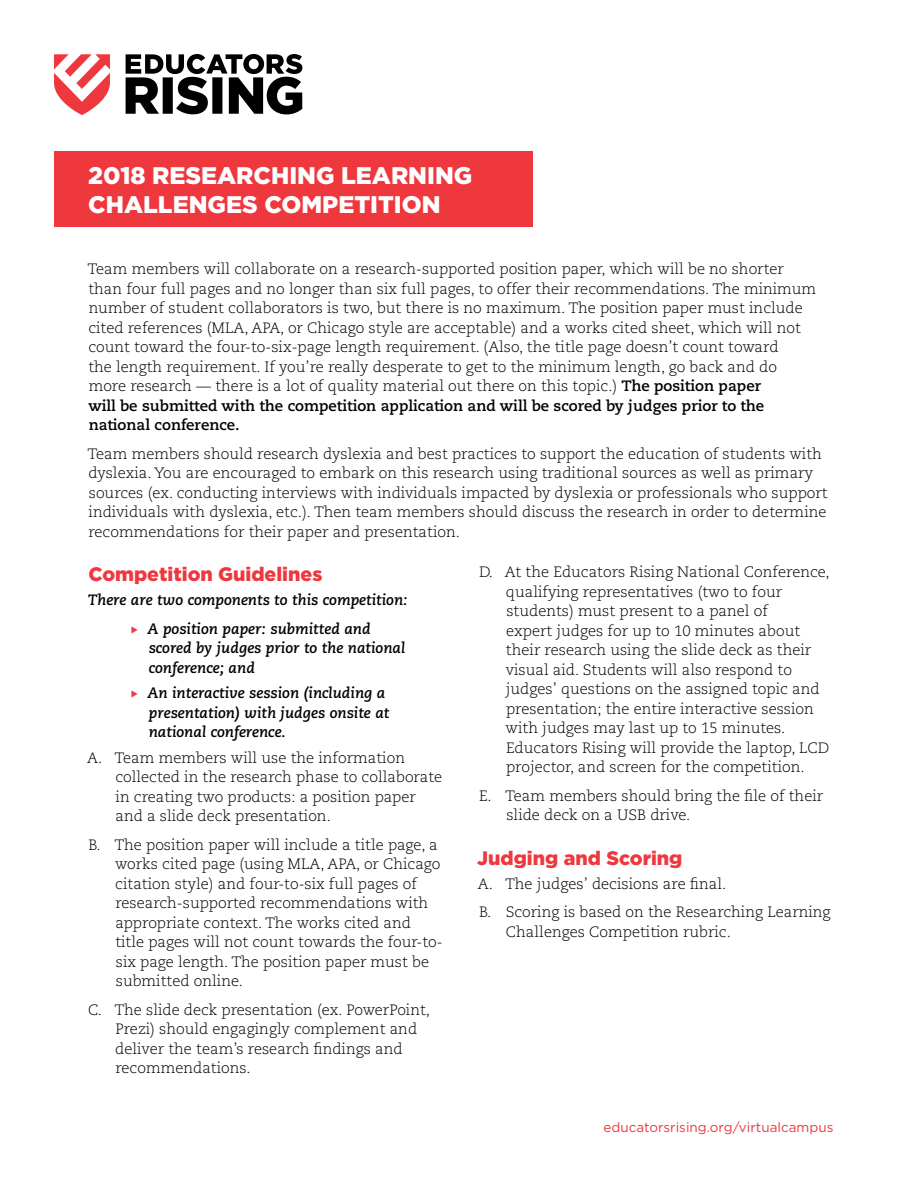
<style>
.page{position:relative;width:918px;height:1188px;background:#fff}
.page>*{position:absolute;margin:0;border:0;box-sizing:border-box;transform-origin:0 0}
.t1{font:900 24px/28.8px "Gotham";color:#fff}
.t2{font:900 19.5px "Gotham";color:#ef373e}
.t3{font:300 15px/19.5px "Caecilia LT Std";color:#000}
.t4{font:italic 700 15px/19.5px "Caecilia LT Pro 76";color:#000}
.t5{font:700 15px/19.5px "Caecilia LT Pro 75";color:#000}
.t6{font:13.5px "Gotham";color:#ef373e}
.s1{font-family:"Caecilia LT Pro 75";font-weight:700}
</style>
<div class="page">
<div style="left:54px;top:152px;width:479px;height:75px;background:#ef373e"></div>
<svg style="left:126px;top:54px;width:176px;height:60px"></svg>
<svg style="left:54px;top:54px;width:56px;height:61px"></svg>
<h1 class="t1" style="left:88px;top:161px;width:386px">2018 REsearching Learning<br>Challe</h1>
<h1 class="t1" style="left:189px;top:190px;width:250px">nges COMPETITION</h1>
<p class="t3" style="left:88px;top:260px;width:730px">Team members will collaborate on a research-supported position paper, which will be no shorter than four full pages and no longer than six full pages, to offer their recommendations. The minimum number of student collaborators is two, but there is no maximum. The position paper must include cited references (MLA, APA, or Chicago style are acceptable) and a works cited sheet, which will not count toward the four-to-six-page length requirement. (Also, the title page doesn’t count toward<br>the length requirement. If you’re really desperate to get to the minimum length, go back and do more research — there is a lot of quality material out there on this topic.) <span class="s1">The position paper</span></p>
<p class="t5" style="left:88px;top:396px;width:677px">will be submitted with the competition application and will be scored by judges prior to the national conference.</p>
<p class="t3" style="left:88px;top:444px;width:742px">Team members should research dyslexia and best practices to support the education of students with dyslexia. You are encouraged to embark on this research using traditional sources as well as primary sources (ex. conducting interviews with individuals impacted by dyslexia or professionals who support individuals with dyslexia, etc.). Then team members should discuss the research in order to determine recommendations for their paper and presentation.</p>
<h2 class="t2" style="left:88px;top:561px;width:236px">Competition Guidelines</h2>
<p class="t4" style="left:147px;top:586px;width:262px;line-height:28.5px;text-indent:-59px">There are two components to this competition:<br>A position paper: submitted and</p>
<p class="t4" style="left:149px;top:638px;width:258px">scored by judges prior to the national conference; and</p>
<p class="t4" style="left:147px;top:683px;width:244px">An interactive session (including a presentation) with judges onsite at national conference.</p>
<p class="t3" style="left:115px;top:748px;width:329px;text-indent:-28px">A. Team members will use the information collected in the research phase to collaborate in creating two products: a position paper and a slide deck presentation.</p>
<p class="t3" style="left:115px;top:835px;width:329px;text-indent:-27px">B. The position paper will include a title page, a works cited page (using MLA, APA, or Chicago citation style) and four-to-six full pages of research-supported recommendations with appropriate context. The works cited and title pages will not count towards the four-to&shy;six page length. The position paper must be submitted online.</p>
<p class="t3" style="left:115px;top:1000px;width:316px;text-indent:-27px">C. The slide deck presentation (ex. PowerPoint, Prezi) should engagingly complement and deliver the team’s research findings and recommendations.</p>
<p class="t3" style="left:506px;top:563px;width:326px;text-indent:-27px">D. At the Educators Rising National Conference, qualifying representatives (two to four students) must present to a panel of<br>expert judges for up to 10 minutes about their research using the slide deck as their visual aid. Students will also respond to judges’ questions on the assigned topic and presentation; the entire interactive session with judges may last up to 15 minutes.<br>Educators Rising will provide the laptop, LCD projector, and screen for the competition.</p>
<p class="t3" style="left:506px;top:786px;width:318px;text-indent:-27px">E. Team members should bring the file of their slide deck on a USB drive.</p>
<h2 class="t2" style="left:477px;top:844px;width:207px">Judging and Scoring</h2>
<p class="t3" style="left:478px;top:870px;width:354px;line-height:28.5px">A. The judges’ decisions are final.<br>B. Scoring is based on the Researching Learning</p>
<p class="t3" style="left:506px;top:922px;width:226px">Challenges Competition rubric.</p>
<p class="t6" style="left:603px;top:1119px;width:231px">educatorsrising.org/virtualcampus</p>
</div>
